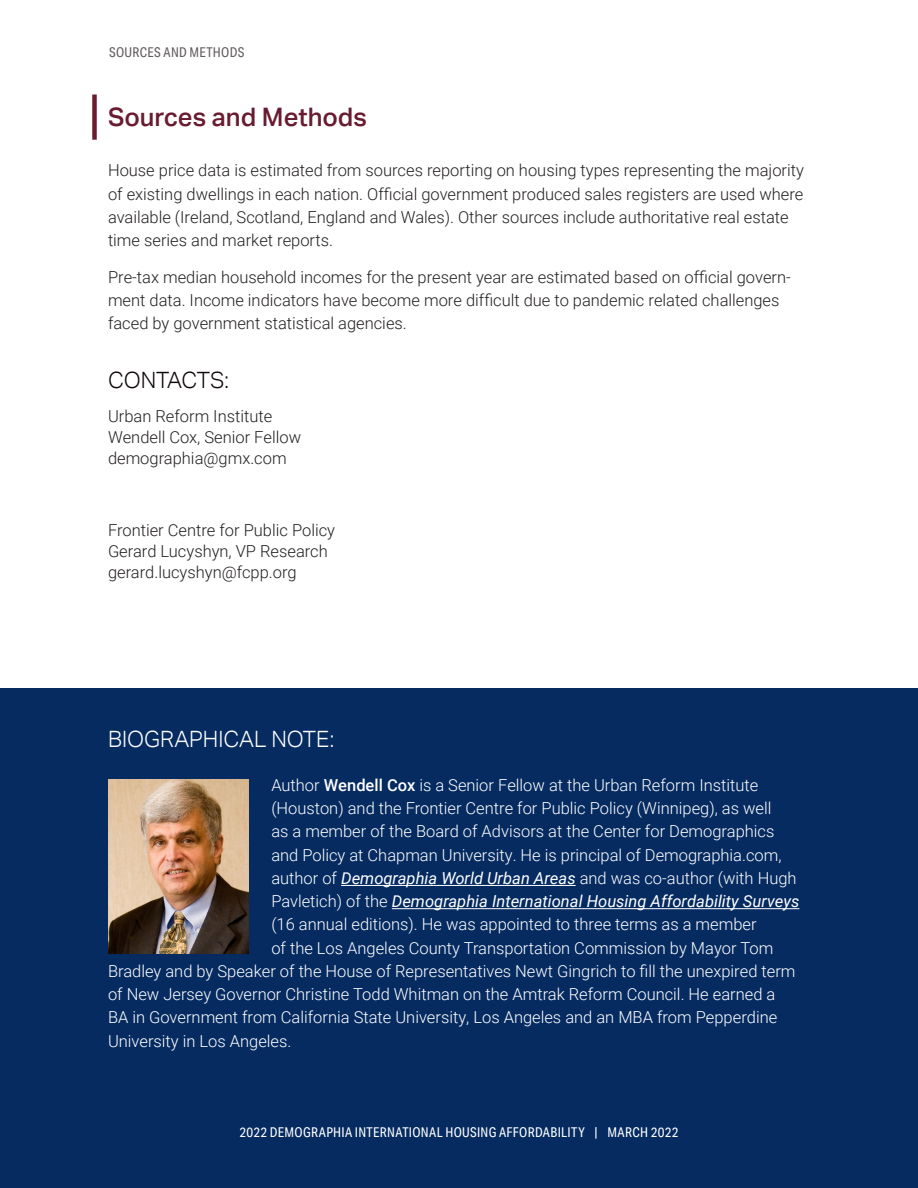
<style>
.page{position:relative;width:918px;height:1188px;background:#fff}
.page>*{position:absolute;margin:0;border:0;box-sizing:border-box;transform-origin:0 0}
.Section_Title{font:500 25.5px "Aktiv Grotesk";color:#691c31}
.Heading_4{font:300 22.5px "Aktiv Grotesk";color:#fff}
.Heading_4-2{font:300 22.5px "Aktiv Grotesk";letter-spacing:-.01em;color:#0f080a}
.t1{font:300 16.5px "Roboto";color:#fff}
.t2{font:300 16.5px/23.2px "Roboto";color:#231f20}
.t3{font:italic 16.5px "Roboto";color:#fff}
.t4{font:13.5px "Aktiv Grotesk Cd";letter-spacing:.02em;color:#fff}
.t5{font:13.5px "Aktiv Grotesk Cd";letter-spacing:.025em;color:#635d5e}
.s1{font-weight:500}
.s2{font-weight:400;font-style:italic}
.s3{font-weight:300;font-style:normal}
</style>
<div class="page">
<div style="left:0;top:688px;width:918px;height:500px;background:#052b61"></div>
<div style="left:92px;top:94px;width:5px;height:46px;background:#691c31"></div>
<hr style="left:341px;top:885px;width:235px;height:1px;background:#fff">
<hr style="left:392px;top:908px;width:407px;height:1px;background:#fff">
<img style="left:108px;top:779px;width:140px;height:174px">
<p class="t5" style="left:109px;top:44px;width:137px">SOURCES AND METHODS</p>
<p class="Section_Title" style="left:108px;top:102px;width:260px">Sources and Methods</p>
<p class="t2" style="left:108px;top:158px;width:697px">House price data is estimated from sources reporting on housing types representing the majority of existing dwellings in each nation. Official government produced sales registers are used where available (Ireland, Scotland, England and Wales). Other sources include authoritative real estate time series and market reports.</p>
<p class="t2" style="left:108px;top:265px;width:684px">Pre-tax median household incomes for the present year are estimated based on official govern&shy;ment data. Income indicators have become more difficult due to pandemic related challenges faced by government statistical agencies.</p>
<p class="Heading_4-2" style="left:108px;top:367px;width:122px">CONTACTS:</p>
<p class="t2" style="left:108px;top:405px;width:195px;line-height:21px">Urban Reform Institute<br>Wendell Cox, Senior Fellow demographia@gmx.com</p>
<p class="t2" style="left:108px;top:519px;width:229px;line-height:21px">Frontier Centre for Public Policy<br>Gerard Lucyshyn, VP Research gerard.lucyshyn@fcpp.org</p>
<p class="Heading_4" style="left:108px;top:727px;width:228px">BIOGRAPHICAL NOTE:</p>
<p class="t1" style="left:271px;top:774px;width:488px">Author <span class="s1">Wendell Cox</span> is a Senior Fellow at the Urban Reform Institute</p>
<p class="t1" style="left:271px;top:797px;width:502px">(Houston) and the Frontier Centre for Public Policy (Winnipeg), as well</p>
<p class="t1" style="left:271px;top:820px;width:505px">as a member of the Board of Advisors at the Center for Demographics</p>
<p class="t1" style="left:271px;top:843px;width:512px">and Policy at Chapman University. He is principal of Demographia.com,</p>
<p class="t1" style="left:271px;top:867px;width:527px">author of <span class="s2">Demographia World Urban Areas</span> and was co-author (with Hugh</p>
<p class="t3" style="left:271px;top:890px;width:530px"><span class="s3">Pavletich) of the</span> Demographia International Housing Affordability Surveys</p>
<p class="t1" style="left:271px;top:913px;width:487px">(16 annual editions). He was appointed to three terms as a member</p>
<p class="t1" style="left:271px;top:936px;width:503px">of the Los Angeles County Transportation Commission by Mayor Tom</p>
<p class="t1" style="left:108px;top:960px;width:689px">Bradley and by Speaker of the House of Representatives Newt Gingrich to fill the unexpired term</p>
<p class="t1" style="left:108px;top:983px;width:669px">of New Jersey Governor Christine Todd Whitman on the Amtrak Reform Council. He earned a</p>
<p class="t1" style="left:108px;top:1006px;width:671px">BA in Government from California State University, Los Angeles and an MBA from Pepperdine</p>
<p class="t1" style="left:108px;top:1029px;width:185px">University in Los Angeles.</p>
<p class="t4" style="left:240px;top:1124px;width:440px">2022 DEMOGRAPHIA INTERNATIONAL HOUSING AFFORDABILITY | MARCH 2022</p>
</div>
